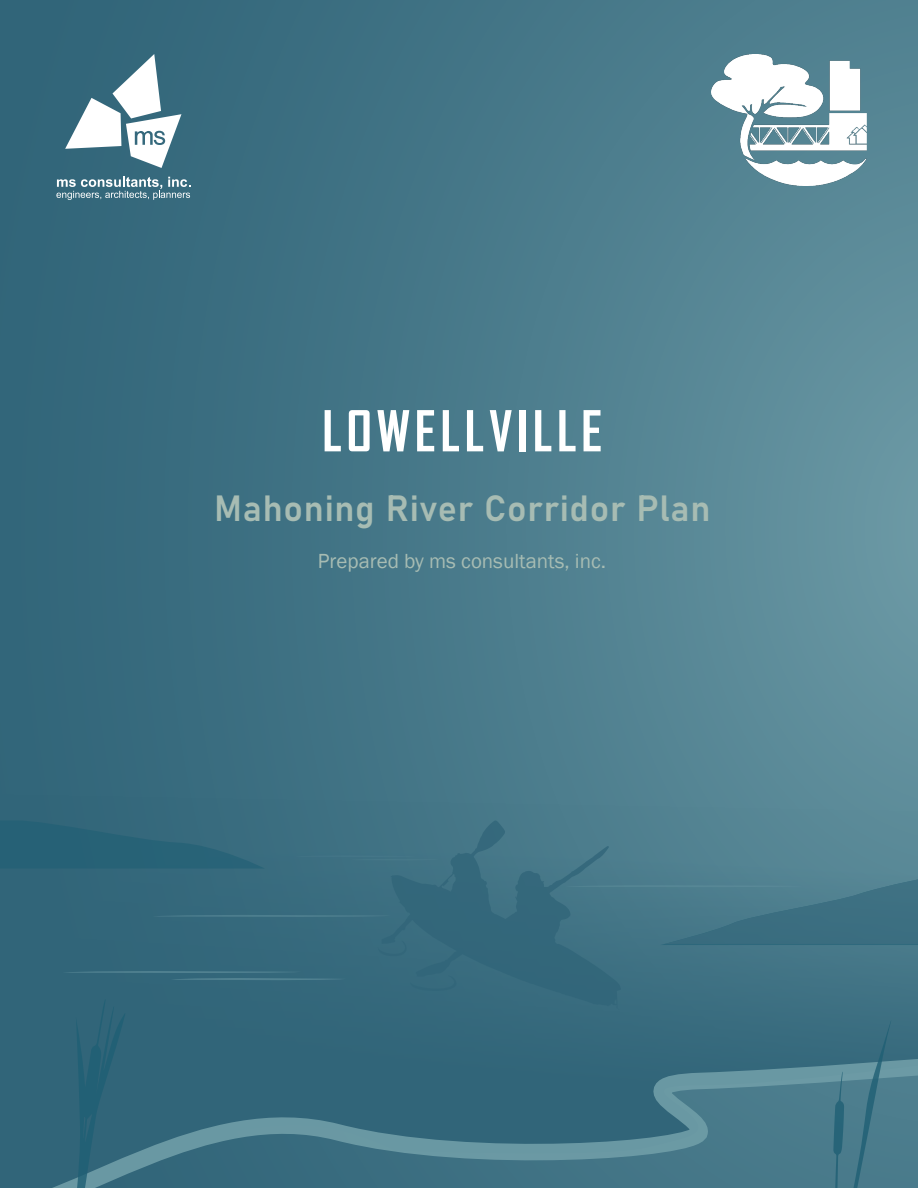
<style>
.page{position:relative;width:918px;height:1188px;background:#fff}
.page>*{position:absolute;margin:0;border:0;box-sizing:border-box;transform-origin:0 0}
.Heading{font:700 54px "Agency FB";letter-spacing:.08em;color:#fff}
.Subheading{font:36px "Bahnschrift";letter-spacing:.02em;color:#a7bcb3}
.Body_Text{font:21px "Franklin Gothic";color:#a7bcb3}
</style>
<div class="page">
<div style="left:0;top:0;width:918px;height:1188px;background:linear-gradient(to right,#2e6277,#62919e)"></div>
<svg style="left:0;top:794px;width:918px;height:260px;fill:#376b7e"></svg>
<svg style="left:152px;top:913px;width:229px;height:5px"></svg>
<svg style="left:62px;top:970px;width:284px;height:11px"></svg>
<svg style="left:294px;top:855px;width:87px;height:6px"></svg>
<svg style="left:0;top:1054px;width:918px;height:134px"></svg>
<svg style="left:851px;top:1020px;width:40px;height:168px"></svg>
<svg style="left:833px;top:1072px;width:11px;height:116px"></svg>
<svg style="left:0;top:820px;width:265px;height:49px"></svg>
<svg style="left:621px;top:874px;width:297px;height:71px"></svg>
<svg style="left:76px;top:999px;width:49px;height:189px"></svg>
<svg style="left:381px;top:820px;width:240px;height:190px;fill:#396c7f"></svg>
<svg style="left:377px;top:940px;width:31px;height:17px"></svg>
<svg style="left:409px;top:975px;width:49px;height:17px"></svg>
<svg style="left:56px;top:177px;width:134px;height:23px"></svg>
<svg style="left:65px;top:54px;width:116px;height:114px"></svg>
<img style="left:712px;top:54px;width:155px;height:132px">
<p class="Heading" style="left:322px;top:398px;width:282px">LOWELLVILLE</p>
<p class="Subheading" style="left:214px;top:481px;width:498px">Mahoning River Corridor Plan</p>
<p class="Body_Text" style="left:318px;top:548px;width:290px">Prepared by ms consultants, inc.</p>
</div>
